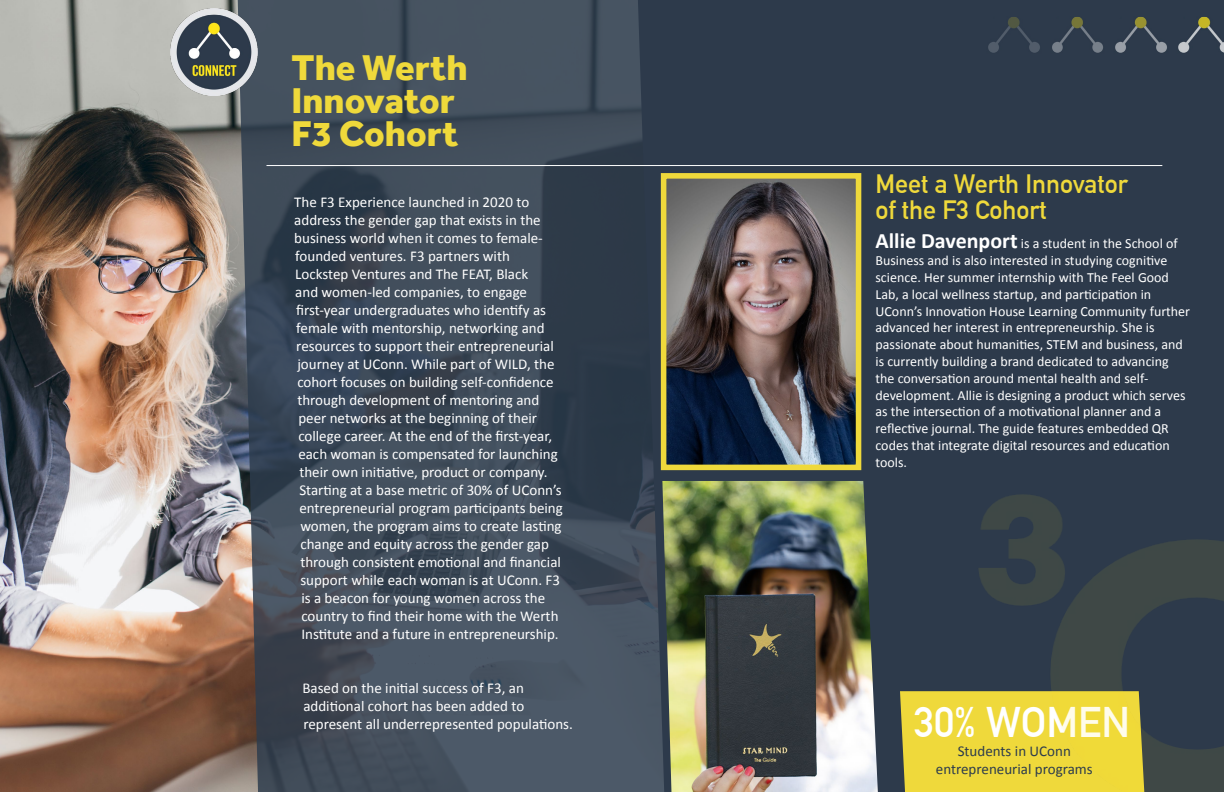
<style>
.page{position:relative;width:1224px;height:792px;background:#fff}
.page>*{position:absolute;margin:0;border:0;box-sizing:border-box;transform-origin:0 0}
.t1{font:700 41.9px "DIN Alternate";color:#fff}
.t2{font:800 36.9px/33.1px "Effra";color:#efd93b}
.t3{font:700 26px/26px "DIN Alternate";color:#efd93b}
.t4{font:15px/18px "Calibri";color:#fff}
.t5{font:15px/18px "Calibri";color:#2d3c4d;text-align:center}
.t6{font:14px/16.8px "Calibri";color:#fff}
.s1{font-weight:700;font-size:22px}
</style>
<div class="page">
<img style="left:0;top:0;width:238px;height:792px">
<svg style="left:238px;top:0;width:400px;height:792px;background:#404c5a"></svg>
<div style="left:638px;top:0;width:586px;height:792px;background:#2d3a4b"></div>
<hr style="left:267px;top:165px;width:895px;height:1px;background:#fff">
<div style="left:900px;top:691px;width:66px;height:101px;background:#efd93b"></div>
<img style="left:171px;top:9px;width:87px;height:87px">
<img style="left:668px;top:180px;width:186px;height:283px">
<div style="left:661px;top:173px;width:200px;height:297px;border:6px solid #efd93b"></div>
<img style="left:1112px;top:16px;width:58px;height:40px">
<img style="left:1175px;top:16px;width:49px;height:40px">
<img style="left:1048px;top:16px;width:59px;height:40px">
<img style="left:985px;top:16px;width:58px;height:40px">
<img style="left:966px;top:481px;width:258px;height:311px">
<img style="left:662px;top:481px;width:216px;height:311px">
<h2 class="t2" style="left:292px;top:51px;width:178px">The Werth<br>Innovator<br>F3 Cohort</h2>
<p class="t4" style="left:294px;top:193px;width:236px">The F3 Experience launched in 2020 to</p>
<p class="t4" style="left:294px;top:211px;width:248px">address the gender gap that exists in the</p>
<p class="t4" style="left:294px;top:229px;width:250px">business world when it comes to female-</p>
<p class="t4" style="left:295px;top:247px;width:216px">founded ventures. F3 partners with</p>
<p class="t4" style="left:295px;top:265px;width:234px">Lockstep Ventures and The FEAT, Black</p>
<p class="t4" style="left:295px;top:283px;width:233px">and women-led companies, to engage</p>
<p class="t4" style="left:296px;top:301px;width:251px">first-year undergraduates who identify as</p>
<p class="t4" style="left:296px;top:319px;width:250px">female with mentorship, networking and</p>
<p class="t4" style="left:296px;top:337px;width:259px">resources to support their entrepreneurial</p>
<p class="t4" style="left:297px;top:355px;width:259px">journey at UConn. While part of WILD, the</p>
<p class="t4" style="left:297px;top:373px;width:258px">cohort focuses on building self-confidence</p>
<p class="t4" style="left:297px;top:391px;width:243px">through development of mentoring and</p>
<p class="t4" style="left:298px;top:409px;width:240px">peer networks at the beginning of their</p>
<p class="t4" style="left:298px;top:427px;width:255px">college career. At the end of the first-year,</p>
<p class="t4" style="left:298px;top:445px;width:261px">each woman is compensated for launching</p>
<p class="t4" style="left:299px;top:463px;width:250px">their own initiative, product or company.</p>
<p class="t4" style="left:299px;top:481px;width:264px">Starting at a base metric of 30% of UConn’s</p>
<p class="t4" style="left:299px;top:499px;width:265px">entrepreneurial program participants being</p>
<p class="t4" style="left:300px;top:517px;width:263px">women, the program aims to create lasting</p>
<p class="t4" style="left:300px;top:535px;width:250px">change and equity across the gender gap</p>
<p class="t4" style="left:300px;top:553px;width:262px">through consistent emotional and financial</p>
<p class="t4" style="left:300px;top:571px;width:261px">support while each woman is at UConn. F3</p>
<p class="t4" style="left:301px;top:589px;width:245px">is a beacon for young women across the</p>
<p class="t4" style="left:301px;top:607px;width:259px">country to find their home with the Werth</p>
<p class="t4" style="left:301px;top:625px;width:259px">Institute and a future in entrepreneurship.</p>
<p class="t4" style="left:302px;top:679px;width:272px">Based on the initial success of F3, an additional cohort has been added to represent all underrepresented populations.</p>
<h3 class="t3" style="left:876px;top:169px;width:254px">Meet a Werth Innovator of the F3 Cohort</h3>
<p class="t6" style="left:876px;top:235px;width:316px"><span class="s1">Allie Davenport</span> is a student in the School of Business and is also interested in studying cognitive science. Her summer internship with The Feel Good Lab, a local wellness startup, and participation in UConn’s Innovation House Learning Community further advanced her interest in entrepreneurship. She is passionate about humanities, STEM and business, and is currently building a brand dedicated to advancing the conversation around mental health and self&shy;development. Allie is designing a product which serves as the intersection of a motivational planner and a reflective journal. The guide features embedded QR codes that integrate digital resources and education tools.</p>
<h1 class="t1" style="left:914px;top:690px;width:218px">30% WOMEN</h1>
<p class="t5" style="left:936px;top:742px;width:158px">Students in UConn entrepreneurial programs</p>
</div>
